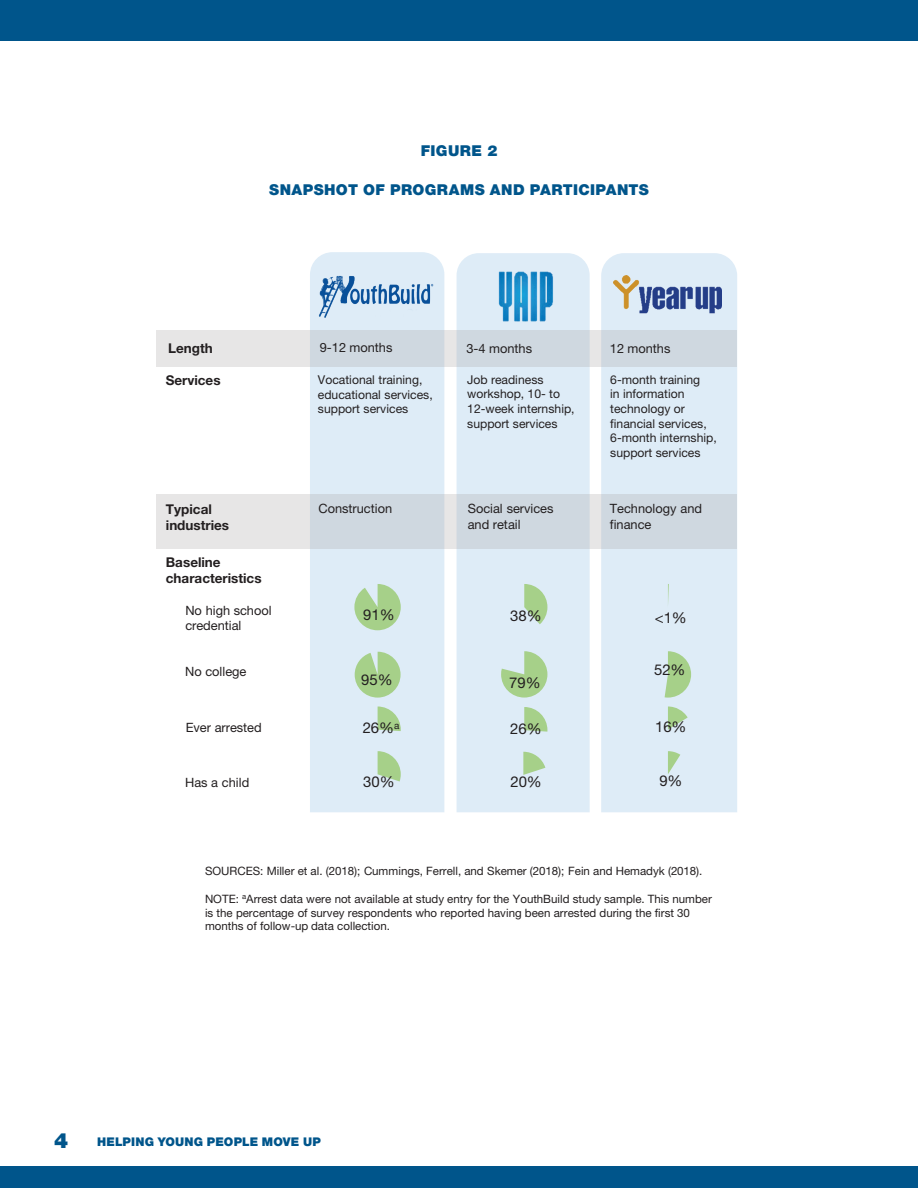
<style>
.page{position:relative;width:918px;height:1188px;background:#fff}
.page>*{position:absolute;margin:0;border:0;box-sizing:border-box;transform-origin:0 0}
.t1{font:900 21px "Helvetica Neue LT Std";color:#00558b}
.Table_-_Title{font:900 15px "Helvetica Neue LT Std";letter-spacing:.025em;color:#00558b}
.t2{font:15px "Helvetica Neue LT Std";color:#231f20}
.t3{font:700 13.5px/16.2px "Helvetica Neue LT Std";color:#231f20}
.t4{font:12.75px/15.5px "Helvetica Neue LT Std";letter-spacing:-.005em;color:#231f20}
.t5{font:12.15px/14.5px "Helvetica Neue LT Std";color:#231f20}
.t6{font:900 12px "Helvetica Neue LT Std";letter-spacing:.015em;color:#00558b}
.t7{font:11.55px/13.8px "Helvetica Neue LT Std";color:#231f20}
</style>
<div class="page">
<div style="left:0;top:1166px;width:918px;height:22px;background:#00558b"></div>
<div style="left:0;top:0;width:918px;height:40px;background:#00558b"></div>
<div style="left:601px;top:253px;width:136px;height:559px;background:#deecf7"></div>
<div style="left:457px;top:253px;width:133px;height:559px;background:#deecf7"></div>
<div style="left:310px;top:252px;width:134px;height:560px;background:#deecf7"></div>
<div style="left:156px;top:494px;width:581px;height:55px;background:#ada9a9;opacity:.29"></div>
<div style="left:156px;top:330px;width:581px;height:36px;background:#ada9a9;opacity:.29"></div>
<svg style="left:524px;top:584px;width:23px;height:40px"></svg>
<svg style="left:501px;top:651px;width:46px;height:47px;background:#bbdab3"></svg>
<svg style="left:524px;top:707px;width:23px;height:25px"></svg>
<svg style="left:668px;top:584px;width:1px;height:23px"></svg>
<svg style="left:665px;top:651px;width:26px;height:47px"></svg>
<svg style="left:668px;top:707px;width:20px;height:23px"></svg>
<svg style="left:354px;top:584px;width:47px;height:46px;background:#b6d8a9"></svg>
<svg style="left:355px;top:652px;width:46px;height:46px;background:#b4d7a5"></svg>
<svg style="left:378px;top:707px;width:23px;height:24px"></svg>
<img style="left:614px;top:275px;width:107px;height:38px">
<svg style="left:523px;top:752px;width:22px;height:23px"></svg>
<svg style="left:668px;top:751px;width:12px;height:23px"></svg>
<svg style="left:378px;top:751px;width:23px;height:30px"></svg>
<img style="left:319px;top:272px;width:115px;height:51px">
<img style="left:492px;top:265px;width:70px;height:58px">
<p class="Table_-_Title" style="left:421px;top:142px;width:78px">FIGURE 2</p>
<p class="Table_-_Title" style="left:269px;top:180px;width:381px">SNAPSHOT OF PROGRAMS AND PARTICIPANTS</p>
<p class="t3" style="left:168px;top:339px;width:46px">Length</p>
<p class="t4" style="left:320px;top:339px;width:74px">9-12 months</p>
<p class="t4" style="left:466px;top:340px;width:67px">3-4 months</p>
<p class="t4" style="left:610px;top:340px;width:62px">12 months</p>
<p class="t3" style="left:166px;top:371px;width:56px">Services</p>
<p class="t5" style="left:318px;top:372px;width:116px">Vocational training, educational services, support services</p>
<p class="t5" style="left:467px;top:372px;width:109px">Job readiness workshop, 10- to<br>12-week internship, support services</p>
<p class="t5" style="left:610px;top:372px;width:108px">6-month training<br>in information technology or financial services,<br>6-month internship, support services</p>
<p class="t3" style="left:166px;top:501px;width:47px">Typical</p>
<p class="t4" style="left:318px;top:501px;width:75px">Construction</p>
<p class="t3" style="left:166px;top:517px;width:65px">industries</p>
<p class="t4" style="left:468px;top:501px;width:87px">Social services and retail</p>
<p class="t4" style="left:610px;top:501px;width:94px">Technology and finance</p>
<p class="t3" style="left:166px;top:554px;width:97px">Baseline characteristics</p>
<p class="t4" style="left:185px;top:602px;width:88px">No high school credential</p>
<p class="t4" style="left:185px;top:664px;width:63px">No college</p>
<p class="t4" style="left:186px;top:720px;width:77px">Ever arrested</p>
<p class="t2" style="left:363px;top:606px;width:33px">91%</p>
<p class="t2" style="left:361px;top:671px;width:33px">95%</p>
<p class="t2" style="left:363px;top:719px;width:38px">26%<sup>a</sup></p>
<p class="t2" style="left:510px;top:606px;width:33px">38%</p>
<p class="t2" style="left:509px;top:673px;width:33px">79%</p>
<p class="t2" style="left:510px;top:719px;width:33px">26%</p>
<p class="t2" style="left:655px;top:609px;width:34px">&lt;1%</p>
<p class="t2" style="left:654px;top:661px;width:33px">52%</p>
<p class="t2" style="left:655px;top:718px;width:33px">16%</p>
<p class="t4" style="left:185px;top:775px;width:66px">Has a child</p>
<p class="t2" style="left:363px;top:773px;width:33px">30%</p>
<p class="t2" style="left:510px;top:772px;width:33px">20%</p>
<p class="t2" style="left:659px;top:771px;width:25px">9%</p>
<p class="t7" style="left:205px;top:864px;width:499px">SOURCES: Miller et al. (2018); Cummings, Ferrell, and Skemer (2018); Fein and Hemadyk (2018).</p>
<p class="t7" style="left:205px;top:892px;width:508px">NOTE: <sup>a</sup>Arrest data were not available at study entry for the YouthBuild study sample. This number is the percentage of survey respondents who reported having been arrested during the first 30 months of follow-up data collection.</p>
<h1 class="t1" style="left:54px;top:1128px;width:16px">4</h1>
<p class="t6" style="left:97px;top:1134px;width:225px">HELPING YOUNG PEOPLE MOVE UP</p>
</div>
